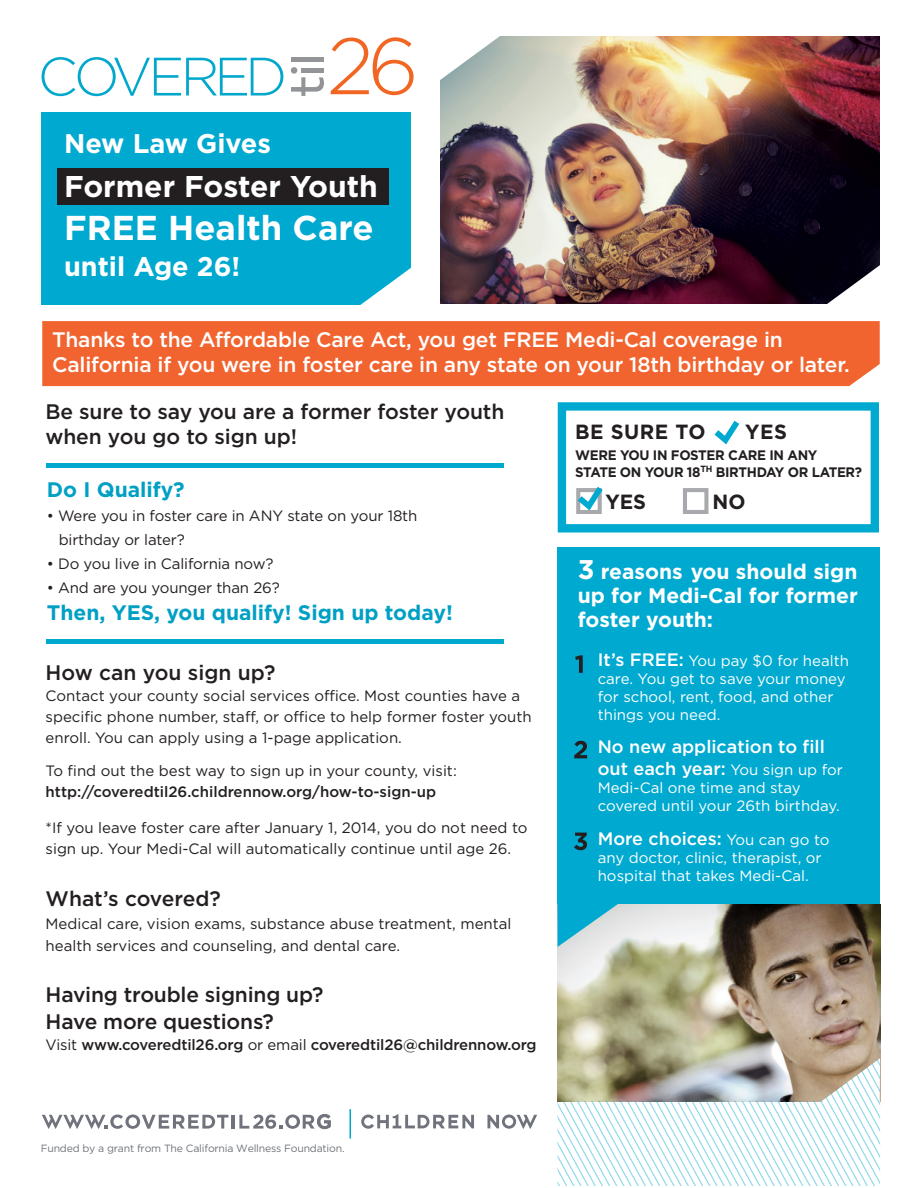
<style>
.page{position:relative;width:918px;height:1188px;background:#fff}
.page>*{position:absolute;margin:0;border:0;box-sizing:border-box;transform-origin:0 0}
.t1{font:700 34.5px "Gotham";color:#fff}
.t2{font:700 30px "Gotham";color:#fff}
.t3{font:700 27px "Gotham";color:#fff}
.t4{font:500 21px/25.2px "Gotham";letter-spacing:-.01em;color:#231f20}
.t5{font:500 21px/25.5px "Gotham";letter-spacing:-.01em;color:#fff}
.t6{font:700 21px/24px "Gotham";color:#fff;text-align:justify}
.t7{font:700 21px "Gotham";color:#00a0c4}
.t8{font:700 20.55px "Gotham";letter-spacing:.025em;color:#231f20}
.t9{font:500 18px/21.6px "Gotham";color:#fff}
.t10{font:15px/21px "Gotham";color:#231f20}
.t11{font:15px/18px "Gotham";color:#fff}
.t12{font:500 15px "Gotham";letter-spacing:-.01em;color:#231f20}
.t13{font:700 13.8px/16.8px "Gotham";letter-spacing:-.025em;color:#231f20}
.t14{font:10.5px "Gotham";letter-spacing:-.02em;color:#70737c}
.s1{font-weight:400}
.s2{font-size:27px}
.s3{font-weight:500;font-size:18px}
.s4{font-weight:400;font-size:15px}
</style>
<div class="page">
<div style="left:558px;top:548px;width:322px;height:542px;background:#00a9d0"></div>
<div style="left:42px;top:112px;width:369px;height:193px;background:#00a9d0"></div>
<svg style="left:42px;top:57px;width:241px;height:39px"></svg>
<svg style="left:331px;top:37px;width:83px;height:58px"></svg>
<svg style="left:291px;top:77px;width:33px;height:19px"></svg>
<div style="left:301px;top:68px;width:22px;height:5px;background:#929497"></div>
<hr style="left:291px;top:58px;width:32px;height:4px;background:#929497">
<div style="left:291px;top:67px;width:6px;height:7px;background:#929497;border-radius:50%"></div>
<img style="left:441px;top:36px;width:439px;height:268px">
<img style="left:558px;top:905px;width:322px;height:153px">
<svg style="left:440px;top:36px;width:62px;height:45px"></svg>
<svg style="left:821px;top:262px;width:59px;height:42px"></svg>
<div style="left:42px;top:321px;width:838px;height:65px;background:#f2642f"></div>
<svg style="left:360px;top:268px;width:51px;height:37px"></svg>
<div style="left:57px;top:168px;width:332px;height:36px;background:#231f20"></div>
<svg style="left:558px;top:402px;width:321px;height:130px"></svg>
<svg style="left:558px;top:904px;width:66px;height:43px"></svg>
<svg style="left:558px;top:1058px;width:322px;height:127px"></svg>
<svg style="left:361px;top:1114px;width:113px;height:15px"></svg>
<svg style="left:487px;top:1115px;width:50px;height:14px"></svg>
<svg style="left:42px;top:1115px;width:186px;height:14px"></svg>
<hr style="left:232px;top:1115px;width:3px;height:14px;background:#70737c">
<hr style="left:349px;top:1109px;width:2px;height:30px;background:#00a9d0">
<svg style="left:575px;top:655px;width:8px;height:18px"></svg>
<svg style="left:574px;top:741px;width:13px;height:17px"></svg>
<svg style="left:574px;top:833px;width:13px;height:17px"></svg>
<svg style="left:239px;top:1114px;width:92px;height:15px"></svg>
<hr style="left:46px;top:464px;width:458px;height:4px;background:#00a9d0">
<div style="left:46px;top:639px;width:458px;height:5px;background:#00a9d0"></div>
<h3 class="t3" style="left:64px;top:128px;width:208px">New Law Gives</h3>
<h2 class="t2" style="left:64px;top:169px;width:315px">Former Foster Youth</h2>
<h1 class="t1" style="left:64px;top:208px;width:311px">FREE Health Care</h1>
<h3 class="t3" style="left:64px;top:251px;width:178px">until Age 26!</h3>
<h3 class="t5" style="left:52px;top:326px;width:799px">Thanks to the Affordable Care Act, you get FREE Medi-Cal coverage in<br>California if you were in foster care in any state on your 18th birthday or later.</h3>
<h3 class="t4" style="left:45px;top:399px;width:461px">Be sure to say you are a former foster youth when you go to sign up!</h3>
<p class="t7" style="left:47px;top:478px;width:139px">Do I Qualify?</p>
<p class="t10" style="left:59px;top:504px;width:360px;line-height:24px;text-indent:-12px">• Were you in foster care in ANY state on your 18th birthday or later?</p>
<p class="t10" style="left:47px;top:553px;width:228px">• Do you live in California now?</p>
<p class="t10" style="left:47px;top:577px;width:234px">• And are you younger than 26?</p>
<p class="t7" style="left:47px;top:601px;width:408px">Then, YES, you qualify! Sign up today!</p>
<p class="t4" style="left:46px;top:659px;width:231px">How can you sign up?</p>
<p class="t10" style="left:46px;top:685px;width:488px">Contact your county social services office. Most counties have a specific phone number, staff, or office to help former foster youth enroll. You can apply using a 1-page application.</p>
<p class="t10" style="left:46px;top:760px;width:413px">To find out the best way to sign up in your county, visit:</p>
<p class="t12" style="left:46px;top:783px;width:392px">http://coveredtil26.childrennow.org/how-to-sign-up</p>
<p class="t10" style="left:46px;top:817px;width:483px">*If you leave foster care after January 1, 2014, you do not need to sign up. Your Medi-Cal will automatically continue until age 26.</p>
<p class="t4" style="left:46px;top:886px;width:177px">What’s covered?</p>
<p class="t10" style="left:46px;top:912px;width:467px;line-height:22.5px">Medical care, vision exams, substance abuse treatment, mental health services and counseling, and dental care.</p>
<p class="t4" style="left:46px;top:981px;width:279px">Having trouble signing up?</p>
<p class="t4" style="left:46px;top:1008px;width:230px">Have more questions?</p>
<p class="t12" style="left:46px;top:1036px;width:493px"><span class="s1">Visit</span> www.coveredtil26.org <span class="s1">or email</span> coveredtil26@childrennow.org</p>
<p class="t14" style="left:41px;top:1142px;width:305px">Funded by a grant from The California Wellness Foundation.</p>
<h3 class="t8" style="left:575px;top:420px;width:132px">BE SURE TO</h3>
<h3 class="t8" style="left:745px;top:420px;width:43px">YES</h3>
<p class="t13" style="left:575px;top:446px;width:288px">WERE YOU IN FOSTER CARE IN ANY<br>STATE ON YOUR 18<sup>TH</sup> BIRTHDAY OR LATER?</p>
<h3 class="t8" style="left:605px;top:490px;width:42px">YES</h3>
<h3 class="t8" style="left:713px;top:490px;width:35px">NO</h3>
<h3 class="t6" style="left:578px;top:559px;width:282px"><span class="s2">3</span> reasons you should sign up for Medi-Cal for former foster youth:</h3>
<p class="t11" style="left:598px;top:651px;width:253px"><span class="s3">It’s FREE:</span> You pay $0 for health care. You get to save your money for school, rent, food, and other things you need.</p>
<p class="t9" style="left:598px;top:736px;width:247px">No new application to fill out each year: <span class="s4">You sign up for</span></p>
<p class="t11" style="left:598px;top:778px;width:244px">Medi-Cal one time and stay covered until your 26th birthday.</p>
<p class="t9" style="left:598px;top:827px;width:233px">More choices: <span class="s4">You can go to</span></p>
<p class="t11" style="left:598px;top:848px;width:225px">any doctor, clinic, therapist, or hospital that takes Medi-Cal.</p>
</div>
